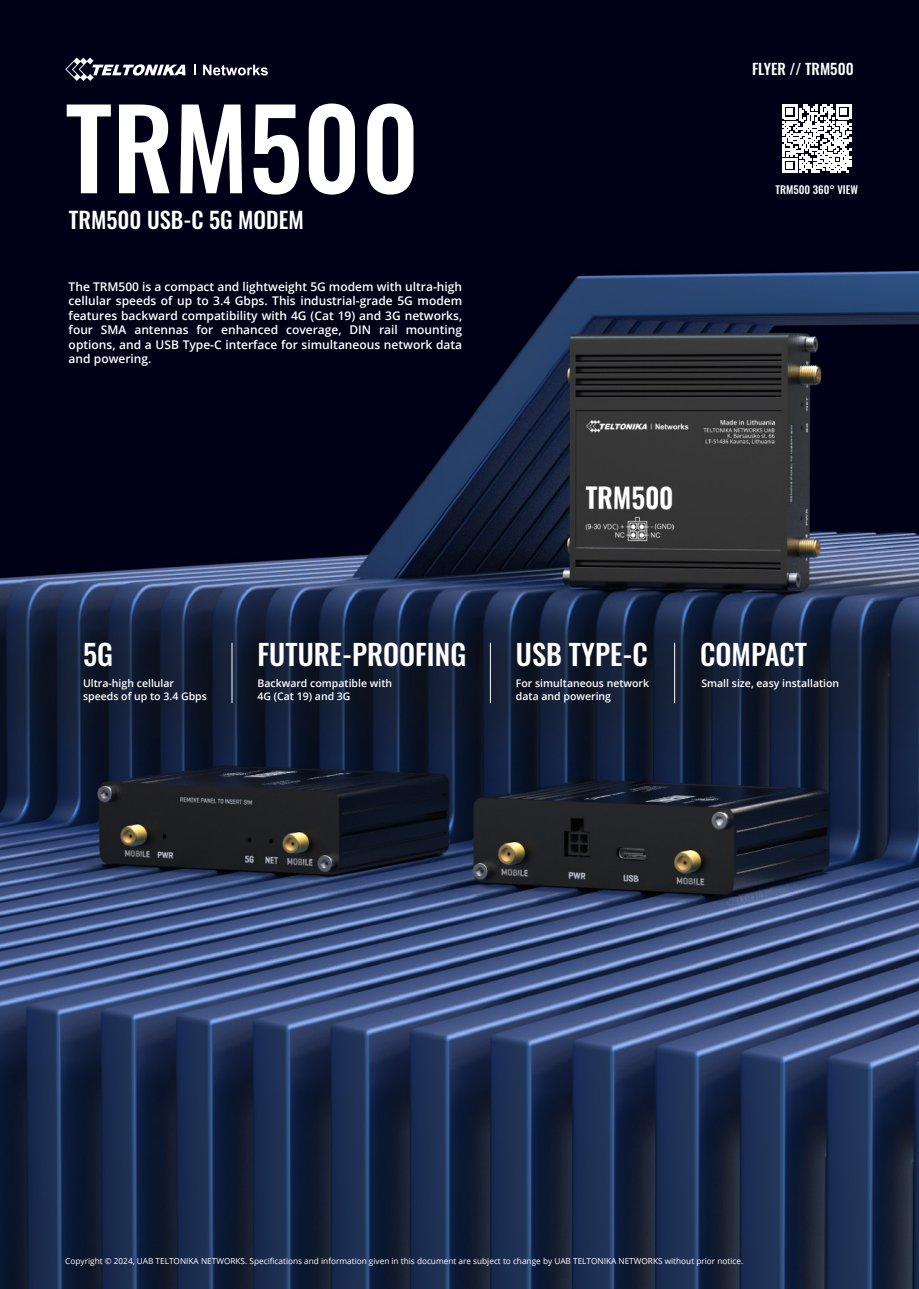
<style>
.page{position:relative;width:919px;height:1289px;background:#fff}
.page>*{position:absolute;margin:0;border:0;box-sizing:border-box;transform-origin:0 0}
.t1{font:500 109.5px "Oswald";color:#fff}
.t2{font:500 28.5px "Oswald";color:#fff}
.t3{font:500 22.5px "Oswald";color:#fff}
.t4{font:500 15px "Oswald";color:#fff}
.t5{font:600 12px/14.4px "Open Sans";color:#fff;text-align:justify}
.t6{font:500 10.65px "Oswald";color:#fff}
.t7{font:600 10.5px/12.6px "Open Sans";color:#fff}
.t8{font:8.25px "Open Sans";color:#fff}
</style>
<div class="page">
<img style="left:0;top:0;width:918px;height:1288px">
<svg style="left:65px;top:57px;width:120px;height:24px"></svg>
<svg style="left:203px;top:65px;width:65px;height:11px"></svg>
<img style="left:0;top:572px;width:918px;height:209px">
<hr style="left:232px;top:643px;width:1px;height:59px;background:#fff">
<hr style="left:490px;top:643px;width:1px;height:59px;background:#fff">
<hr style="left:674px;top:643px;width:1px;height:59px;background:#fff">
<svg style="left:782px;top:104px;width:69px;height:69px"></svg>
<h1 class="t1" style="left:65px;top:91px;width:356px">TRM500</h1>
<h3 class="t3" style="left:69px;top:208px;width:236px">TRM500 USB-C 5G MODEM</h3>
<p class="t5" style="left:69px;top:279px;width:395px">The TRM500 is a compact and lightweight 5G modem with ultra-high cellular speeds of up to 3.4 Gbps. This industrial-grade 5G modem features backward compatibility with 4G (Cat 19) and 3G networks, four SMA antennas for enhanced coverage, DIN rail mounting options, and a USB Type-C interface for simultaneous network data and powering.</p>
<p class="t4" style="left:752px;top:61px;width:103px">FLYER // TRM500</p>
<p class="t6" style="left:775px;top:184px;width:84px">TRM500 360° VIEW</p>
<h2 class="t2" style="left:83px;top:640px;width:31px">5G</h2>
<h2 class="t2" style="left:257px;top:640px;width:210px">FUTURE-PROOFING</h2>
<h2 class="t2" style="left:516px;top:640px;width:133px">USB TYPE-C</h2>
<h2 class="t2" style="left:700px;top:640px;width:108px">COMPACT</h2>
<p class="t7" style="left:83px;top:677px;width:125px">Ultra-high cellular speeds of up to 3.4 Gbps</p>
<p class="t7" style="left:516px;top:677px;width:135px">For simultaneous network data and powering</p>
<p class="t7" style="left:257px;top:677px;width:136px">Backward compatible with</p>
<p class="t7" style="left:701px;top:677px;width:139px">Small size, easy installation</p>
<p class="t7" style="left:257px;top:689px;width:94px">4G (Cat 19) and 3G</p>
<p class="t8" style="left:65px;top:1255px;width:679px">Copyright © 2024, UAB TELTONIKA NETWORKS. Specifications and information given in this document are subject to change by UAB TELTONIKA NETWORKS without prior notice.</p>
</div>
